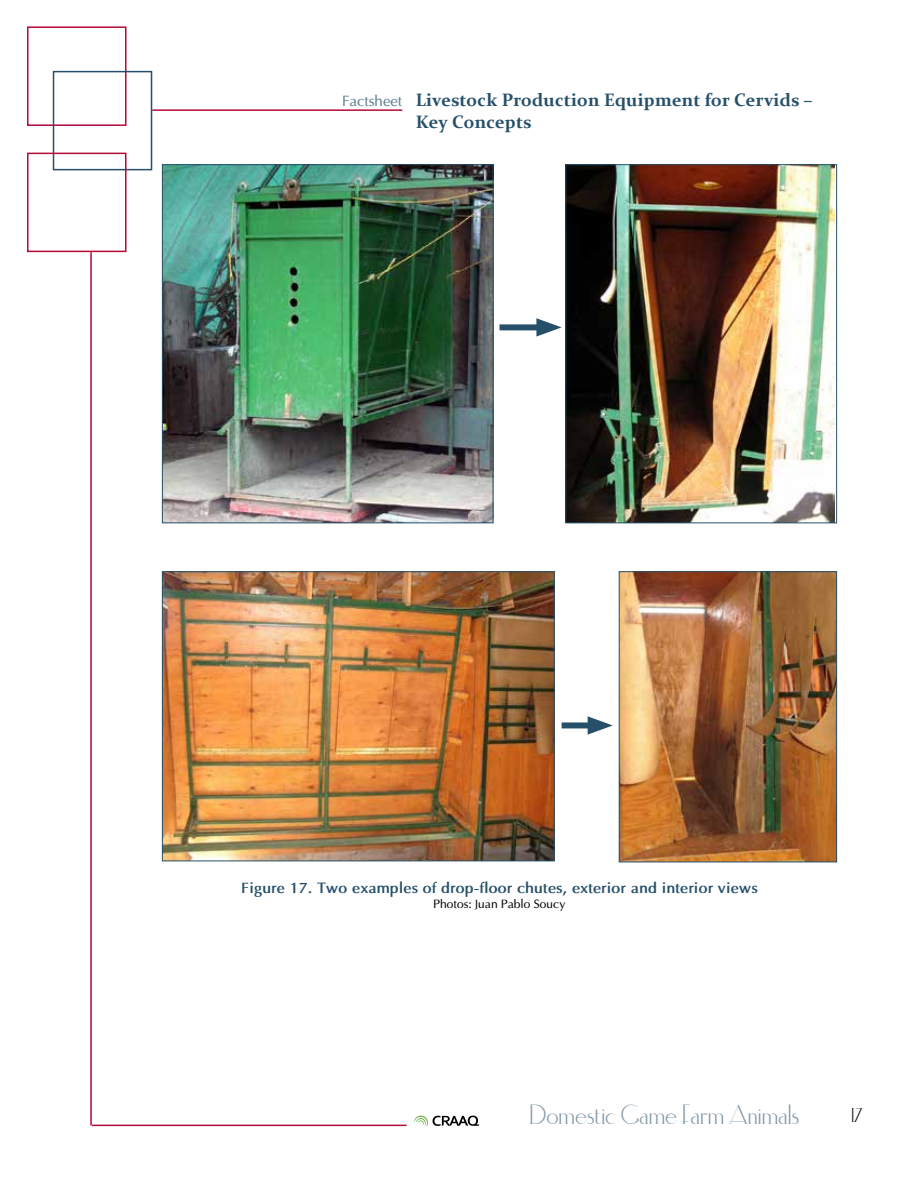
<style>
.page{position:relative;width:918px;height:1188px;background:#fff}
.page>*{position:absolute;margin:0;border:0;box-sizing:border-box;transform-origin:0 0}
.t1{font:27px "Elisia";color:#7d96a6}
.t2{font:19.5px "Elisia";color:#000}
.t3{font:700 18px/21.6px "Constantia";letter-spacing:.01em;color:#26506a}
.t4{font:700 15px "Optima";color:#26506a}
.t5{font:15px "Optima";color:#5c7c8f}
.t6{font:12px "Optima";color:#000}
</style>
<div class="page">
<hr style="left:90px;top:252px;width:2px;height:873px;background:#b50938">
<hr style="left:92px;top:1125px;width:315px;height:1px;background:#b50938">
<svg style="left:414px;top:1115px;width:65px;height:11px"></svg>
<hr style="left:152px;top:109px;width:250px;height:2px;background:#b50938">
<div style="left:27px;top:26px;width:100px;height:100px;border:2px solid #b50938"></div>
<div style="left:53px;top:71px;width:99px;height:99px;border:2px solid #26506a"></div>
<div style="left:27px;top:153px;width:100px;height:99px;border:2px solid #b50938"></div>
<img style="left:621px;top:573px;width:214px;height:287px">
<div style="left:619px;top:571px;width:218px;height:291px;border:1px solid #26506a"></div>
<img style="left:164px;top:573px;width:389px;height:286px">
<div style="left:162px;top:571px;width:393px;height:290px;border:1px solid #26506a"></div>
<img style="left:164px;top:166px;width:327px;height:355px">
<div style="left:162px;top:164px;width:331px;height:359px;border:1px solid #26506a"></div>
<img style="left:567px;top:166px;width:268px;height:355px">
<div style="left:565px;top:164px;width:272px;height:359px;border:1px solid #26506a"></div>
<div style="left:500px;top:324px;width:47px;height:6px;background:#26506a"></div>
<svg style="left:536px;top:318px;width:26px;height:19px"></svg>
<div style="left:562px;top:722px;width:36px;height:6px;background:#26506a"></div>
<svg style="left:588px;top:716px;width:25px;height:19px"></svg>
<p class="t5" style="left:342px;top:92px;width:62px">Factsheet</p>
<p class="t3" style="left:416px;top:88px;width:398px">Livestock Production Equipment for Cervids –<br>Key Concepts</p>
<p class="t4" style="left:241px;top:879px;width:518px">Figure 17. Two examples of drop-floor chutes, exterior and interior views</p>
<p class="t6" style="left:434px;top:896px;width:133px">Photos: Juan Pablo Soucy</p>
<h1 class="t1" style="left:530px;top:1102px;width:271px">Domestic Game Farm Animals</h1>
<h2 class="t2" style="left:852px;top:1106px;width:13px">17</h2>
</div>
